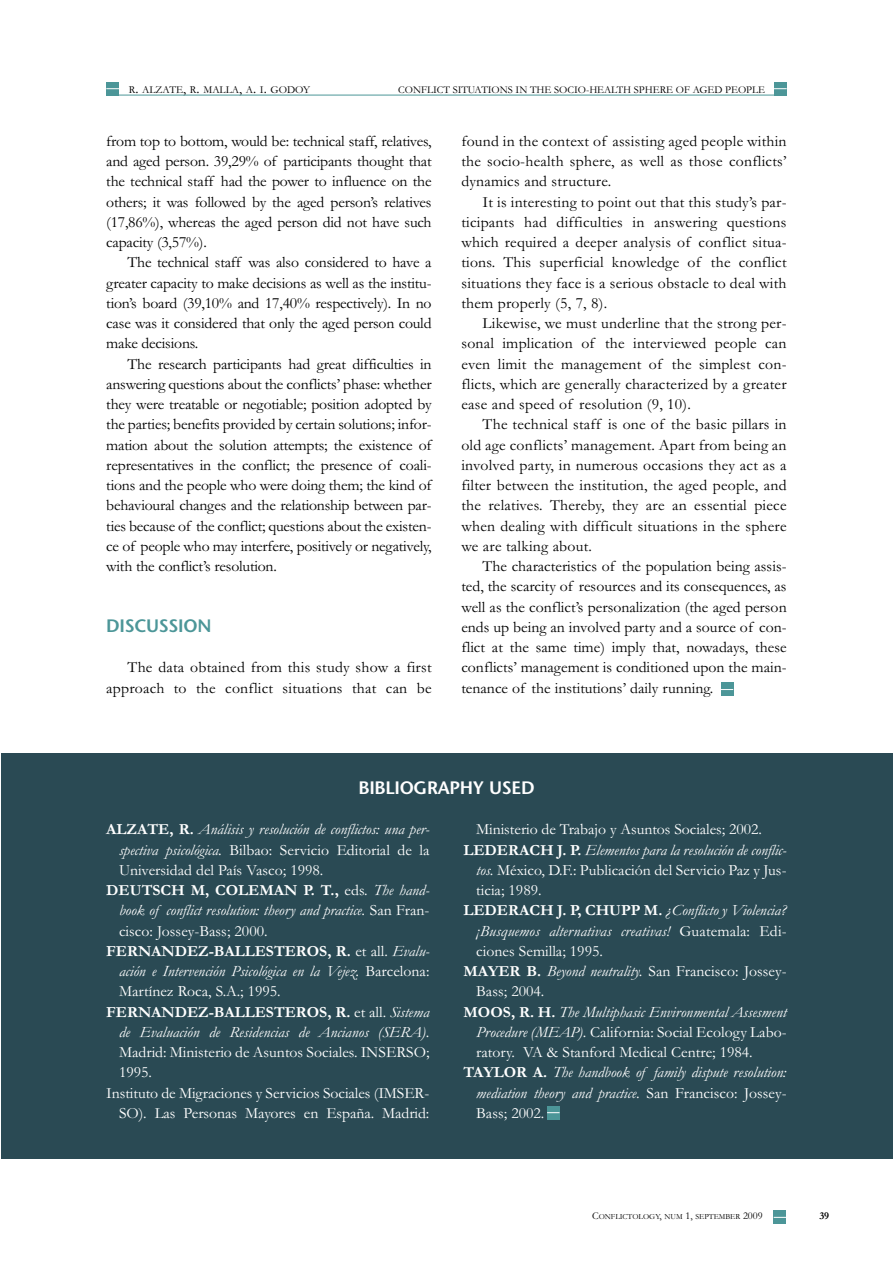
<style>
.page{position:relative;width:893px;height:1263px;background:#fff}
.page>*{position:absolute;margin:0;border:0;box-sizing:border-box;transform-origin:0 0}
.t1{font:600 18px "Stone Sans";letter-spacing:-.015em;color:#fff}
.t2{font:600 18px "Stone Sans";letter-spacing:-.015em;color:#4c9698}
.t3{font:15.75px/20.2px "Garamond";letter-spacing:.015em;color:#000;text-align:justify}
.t4{font:15.75px "Garamond";color:#fff}
.t5{font:italic 15.75px "Garamond";color:#fff}
.t6{font:700 15.75px "Garamond";color:#fff}
.t7{font:10.65px "Garamond";color:#000}
.t8{font:10.5px "Garamond";color:#000}
.t9{font:700 10.5px "Garamond";color:#000}
.t10{font:7.8px "Garamond";color:#000}
.s1{font-size:14.25px}
.s2{font-weight:700;font-style:normal}
.s3{font-style:italic}
.s4{font-weight:400}
.s5{font-weight:400;font-style:italic}
.s6{font-style:normal}
.s7{font-weight:700}
.s8{font-size:10.5px}
</style>
<div class="page">
<div style="left:106px;top:82px;width:13px;height:13px;background:#4c9698"></div>
<svg style="left:106px;top:88px;width:13px;height:1px"></svg>
<div style="left:774px;top:82px;width:13px;height:13px;background:#4c9698"></div>
<svg style="left:774px;top:88px;width:13px;height:1px"></svg>
<hr style="left:106px;top:95px;width:681px;height:1px;background:#4c9698">
<div style="left:774px;top:1211px;width:12px;height:13px;background:#4c9698"></div>
<svg style="left:774px;top:1217px;width:12px;height:1px"></svg>
<div style="left:721px;top:683px;width:12px;height:13px;background:#4c9698"></div>
<svg style="left:721px;top:689px;width:12px;height:1px"></svg>
<div style="left:1px;top:753px;width:892px;height:405px;background:#2a4a54"></div>
<div style="left:547px;top:1106px;width:12px;height:13px;background:#4c9698"></div>
<svg style="left:547px;top:1112px;width:12px;height:1px"></svg>
<p class="t7" style="left:129px;top:86px;width:183px">R<span class="s1">.</span> ALZATE<span class="s1">,</span> R<span class="s1">.</span> MALLA<span class="s1">,</span> A<span class="s1">.</span> I<span class="s1">.</span> GODOY</p>
<p class="t8" style="left:398px;top:86px;width:368px">CONFLICT SITUATIONS IN THE SOCIO-HEALTH SPHERE OF AGED PEOPLE</p>
<p class="t3" style="left:106px;top:133px;width:327px">from top to bottom, would be: technical staff, relatives, and aged person. 39,29% of participants thought that the technical staff had the power to influence on the others; it was followed by the aged person’s relatives (17,86%), whereas the aged person did not have such capacity (3,57%).</p>
<p class="t3" style="left:106px;top:254px;width:327px;text-indent:21px">The technical staff was also considered to have a greater capacity to make decisions as well as the institu&shy;tion’s board (39,10% and 17,40% respectively). In no case was it considered that only the aged person could make decisions.</p>
<p class="t3" style="left:106px;top:355px;width:327px;text-indent:21px">The research participants had great difficulties in answering questions about the conflicts’ phase: whether they were treatable or negotiable; position adopted by the parties; benefits provided by certain solutions; infor&shy;mation about the solution attempts; the existence of representatives in the conflict; the presence of coali&shy;tions and the people who were doing them; the kind of behavioural changes and the relationship between par&shy;ties because of the conflict; questions about the existen&shy;ce of people who may interfere, positively or negatively, with the conflict’s resolution.</p>
<p class="t2" style="left:106px;top:619px;width:107px">DISCUSSION</p>
<p class="t3" style="left:106px;top:659px;width:327px;text-align:right">The data obtained from this study show a first approach to the conflict situations that can be</p>
<p class="t3" style="left:461px;top:133px;width:327px">found in the context of assisting aged people within the socio-health sphere, as well as those conflicts’ dynamics and structure.</p>
<p class="t3" style="left:461px;top:193px;width:327px;text-indent:21px">It is interesting to point out that this study’s par&shy;ticipants had difficulties in answering questions which required a deeper analysis of conflict situa&shy;tions. This superficial knowledge of the conflict situations they face is a serious obstacle to deal with them properly (5, 7, 8).</p>
<p class="t3" style="left:461px;top:315px;width:327px;text-indent:21px">Likewise, we must underline that the strong per&shy;sonal implication of the interviewed people can even limit the management of the simplest con&shy;flicts, which are generally characterized by a greater ease and speed of resolution (9, 10).</p>
<p class="t3" style="left:461px;top:416px;width:327px;text-indent:21px">The technical staff is one of the basic pillars in old age conflicts’ management. Apart from being an involved party, in numerous occasions they act as a filter between the institution, the aged people, and the relatives. Thereby, they are an essential piece when dealing with difficult situations in the sphere we are talking about.</p>
<p class="t3" style="left:461px;top:558px;width:327px;text-indent:21px">The characteristics of the population being assis&shy;ted, the scarcity of resources and its consequences, as well as the conflict’s personalization (the aged person ends up being an involved party and a source of con&shy;flict at the same time) imply that, nowadays, these conflicts’ management is conditioned upon the main&shy;tenance of the institutions’ daily running.</p>
<p class="t1" style="left:358px;top:781px;width:178px">BIBLIOGRAPHY USED</p>
<p class="t5" style="left:106px;top:824px;width:325px"><span class="s2">ALZATE, R.</span> Análisis y resolución de conflictos: una per-</p>
<p class="t4" style="left:119px;top:844px;width:312px"><span class="s3">spectiva psicológica.</span> Bilbao: Servicio Editorial de la</p>
<p class="t4" style="left:119px;top:865px;width:206px">Universidad del País Vasco; 1998.</p>
<p class="t6" style="left:106px;top:885px;width:325px">DEUTSCH M, COLEMAN P. T., <span class="s4">eds.</span> <span class="s5">The hand-</span></p>
<p class="t5" style="left:119px;top:905px;width:312px">book of conflict resolution: theory and practice. <span class="s6">San Fran-</span></p>
<p class="t4" style="left:119px;top:925px;width:150px">cisco: Jossey-Bass; 2000.</p>
<p class="t6" style="left:106px;top:946px;width:325px">FERNANDEZ-BALLESTEROS, R. <span class="s4">et all.</span> <span class="s5">Evalu-</span></p>
<p class="t5" style="left:119px;top:966px;width:312px">ación e Intervención Psicológica en la Vejez. <span class="s6">Barcelona:</span></p>
<p class="t4" style="left:119px;top:986px;width:163px">Martínez Roca, S.A.; 1995.</p>
<p class="t6" style="left:106px;top:1007px;width:325px">FERNANDEZ-BALLESTEROS, R. <span class="s4">et all.</span> <span class="s5">Sistema</span></p>
<p class="t5" style="left:119px;top:1026px;width:312px">de Evaluación de Residencias de Ancianos (SERA).</p>
<p class="t4" style="left:119px;top:1047px;width:312px">Madrid: Ministerio de Asuntos Sociales. INSERSO;</p>
<p class="t4" style="left:119px;top:1067px;width:34px">1995.</p>
<p class="t4" style="left:106px;top:1087px;width:324px">Instituto de Migraciones y Servicios Sociales (IMSER-</p>
<p class="t4" style="left:119px;top:1108px;width:312px">SO). Las Personas Mayores en España. Madrid:</p>
<p class="t4" style="left:476px;top:824px;width:287px">Ministerio de Trabajo y Asuntos Sociales; 2002.</p>
<p class="t5" style="left:463px;top:844px;width:325px"><span class="s2">LEDERACH J. P.</span> Elementos para la resolución de conflic-</p>
<p class="t4" style="left:476px;top:865px;width:312px"><span class="s3">tos.</span> México, D.F.: Publicación del Servicio Paz y Jus-</p>
<p class="t4" style="left:476px;top:885px;width:67px">ticia; 1989.</p>
<p class="t5" style="left:463px;top:905px;width:325px"><span class="s2">LEDERACH J. P, CHUPP M.</span> ¿Conflicto y Violencia?</p>
<p class="t5" style="left:476px;top:925px;width:312px">¡Busquemos alternativas creativas! <span class="s6">Guatemala: Edi-</span></p>
<p class="t4" style="left:476px;top:946px;width:128px">ciones Semilla; 1995.</p>
<p class="t4" style="left:463px;top:966px;width:325px"><span class="s7">MAYER B.</span> <span class="s3">Beyond neutrality.</span> San Francisco: Jossey-</p>
<p class="t4" style="left:476px;top:986px;width:70px">Bass; 2004.</p>
<p class="t5" style="left:463px;top:1006px;width:325px"><span class="s2">MOOS, R. H.</span> The Multiphasic Environmental Assesment</p>
<p class="t4" style="left:476px;top:1027px;width:312px"><span class="s3">Procedure (MEAP).</span> California: Social Ecology Labo-</p>
<p class="t4" style="left:476px;top:1047px;width:278px">ratory. VA &amp; Stanford Medical Centre; 1984.</p>
<p class="t5" style="left:463px;top:1067px;width:325px"><span class="s2">TAYLOR A.</span> The handbook of family dispute resolution:</p>
<p class="t5" style="left:476px;top:1087px;width:312px">mediation theory and practice. <span class="s6">San Francisco: Jossey-</span></p>
<p class="t4" style="left:476px;top:1108px;width:70px">Bass; 2002.</p>
<p class="t10" style="left:592px;top:1214px;width:172px"><span class="s8">C</span>ONFLICTOLOGY<span class="s8">,</span> NUM <span class="s8">1,</span> SEPTEMBER <span class="s8">2009</span></p>
<p class="t9" style="left:819px;top:1213px;width:11px">39</p>
</div>
